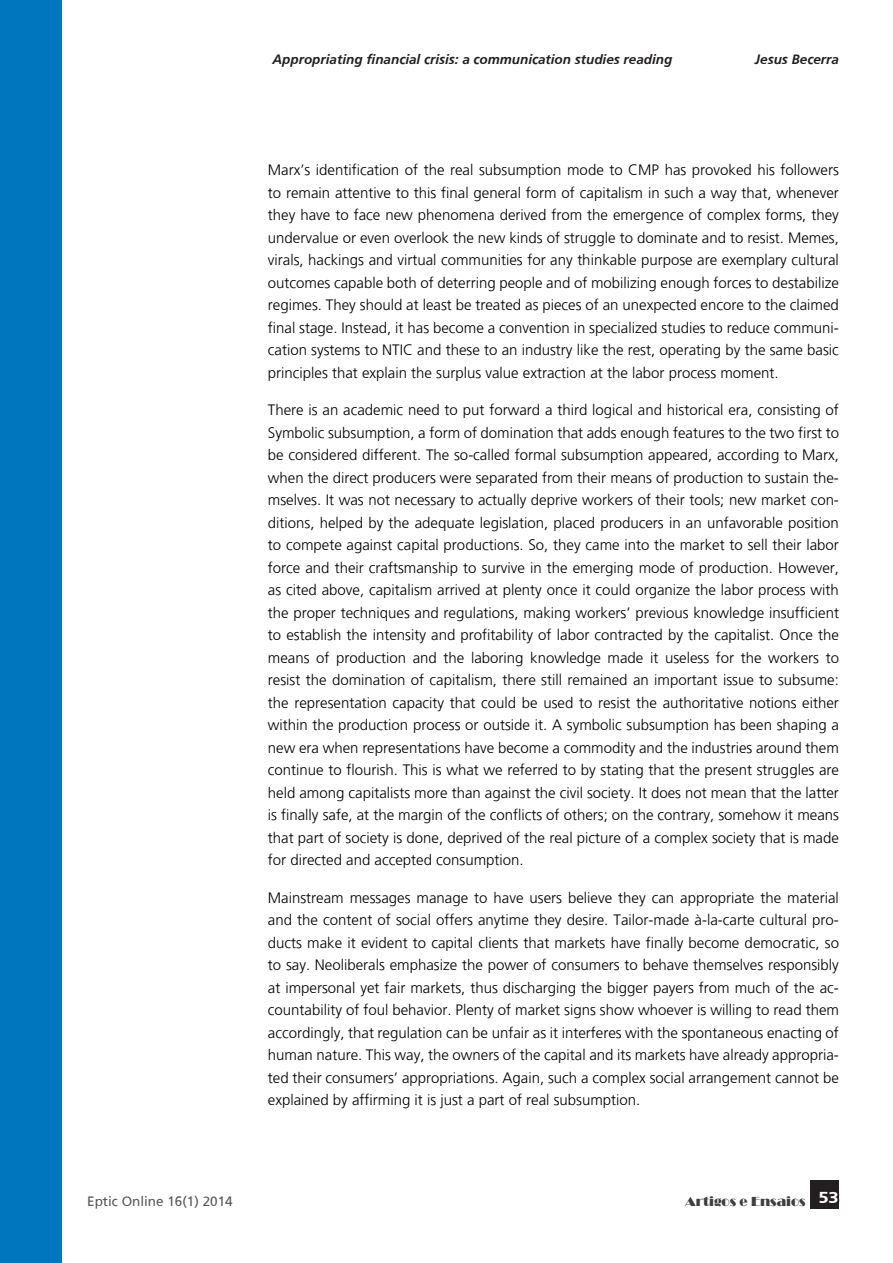
<style>
.page{position:relative;width:893px;height:1263px;background:#fff}
.page>*{position:absolute;margin:0;border:0;box-sizing:border-box;transform-origin:0 0}
.rev_artigo{font:300 15px/22.5px "Frutiger";color:#000;text-align:justify}
.t1{font:italic 700 13.5px "Frutiger";color:#231f20}
.t2{font:13.5px "Frutiger";color:#57585a}
.t3{font:13.5px "Broadway";color:#3e3e3f}
</style>
<div class="page">
<div style="left:811px;top:1180px;width:28px;height:29px;background:#231f20"></div>
<div style="left:0;top:0;width:62px;height:1263px;background:#0076bf"></div>
<p class="t1" style="left:273px;top:52px;width:401px">Appropriating financial crisis: a communication studies reading</p>
<p class="t1" style="left:755px;top:52px;width:86px">Jesus Becerra</p>
<p class="rev_artigo" style="left:268px;top:159px;width:573px">Marx’s identification of the real subsumption mode to CMP has provoked his followers to remain attentive to this final general form of capitalism in such a way that, whenever they have to face new phenomena derived from the emergence of complex forms, they undervalue or even overlook the new kinds of struggle to dominate and to resist. Memes, virals, hackings and virtual communities for any thinkable purpose are exemplary cultural outcomes capable both of deterring people and of mobilizing enough forces to destabilize regimes. They should at least be treated as pieces of an unexpected encore to the claimed final stage. Instead, it has become a convention in specialized studies to reduce communi&shy;cation systems to NTIC and these to an industry like the rest, operating by the same basic principles that explain the surplus value extraction at the labor process moment.</p>
<p class="rev_artigo" style="left:268px;top:399px;width:573px">There is an academic need to put forward a third logical and historical era, consisting of Symbolic subsumption, a form of domination that adds enough features to the two first to be considered different. The so-called formal subsumption appeared, according to Marx, when the direct producers were separated from their means of production to sustain the&shy;mselves. It was not necessary to actually deprive workers of their tools; new market con&shy;ditions, helped by the adequate legislation, placed producers in an unfavorable position to compete against capital productions. So, they came into the market to sell their labor force and their craftsmanship to survive in the emerging mode of production. However, as cited above, capitalism arrived at plenty once it could organize the labor process with the proper techniques and regulations, making workers’ previous knowledge insufficient to establish the intensity and profitability of labor contracted by the capitalist. Once the means of production and the laboring knowledge made it useless for the workers to resist the domination of capitalism, there still remained an important issue to subsume: the representation capacity that could be used to resist the authoritative notions either within the production process or outside it. A symbolic subsumption has been shaping a new era when representations have become a commodity and the industries around them continue to flourish. This is what we referred to by stating that the present struggles are held among capitalists more than against the civil society. It does not mean that the latter is finally safe, at the margin of the conflicts of others; on the contrary, somehow it means that part of society is done, deprived of the real picture of a complex society that is made for directed and accepted consumption.</p>
<p class="rev_artigo" style="left:268px;top:886px;width:573px">Mainstream messages manage to have users believe they can appropriate the material and the content of social offers anytime they desire. Tailor-made à-la-carte cultural pro&shy;ducts make it evident to capital clients that markets have finally become democratic, so to say. Neoliberals emphasize the power of consumers to behave themselves responsibly at impersonal yet fair markets, thus discharging the bigger payers from much of the ac&shy;countability of foul behavior. Plenty of market signs show whoever is willing to read them accordingly, that regulation can be unfair as it interferes with the spontaneous enacting of human nature. This way, the owners of the capital and its markets have already appropria&shy;ted their consumers’ appropriations. Again, such a complex social arrangement cannot be explained by affirming it is just a part of real subsumption.</p>
<p class="t2" style="left:87px;top:1193px;width:147px">Eptic Online 16(1) 2014</p>
<p class="t3" style="left:685px;top:1194px;width:155px">Artigos e Ensaios <sup>53</sup></p>
</div>
